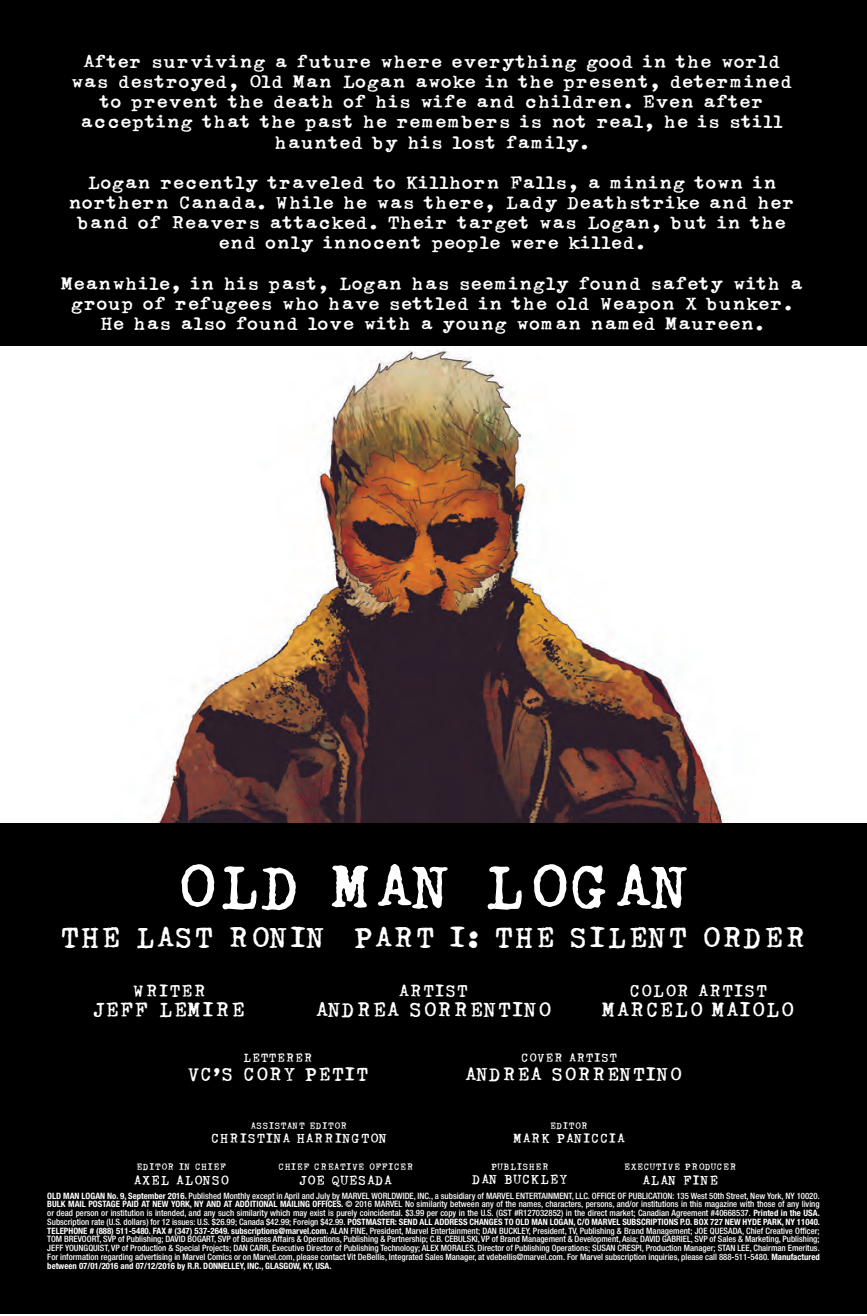
<style>
.page{position:relative;width:867px;height:1316px;background:#fff}
.page>*{position:absolute;margin:0;border:0;box-sizing:border-box;transform-origin:0 0}
.t1{font:63px "Typo American Com";color:#fff}
.t2{font:29.75px "Typo American Com";color:#fff}
.t3{font:21px "Typo American Com";color:#fff}
.t4{font:19.25px "Typo American Com";color:#fff}
.t5{font:18.38px/20.1px "Typo American Com";color:#fff;text-align:center;scale:1.06 1}
.t6{font:17.5px "Typo American Com";color:#fff}
.t7{font:13.47px "Typo American Com";color:#fff}
.t8{font:12.25px "Typo American Com";color:#fff}
.t9{font:9.45px "Typo American Com";color:#fff}
.t10{font:500 condensed 8.75px/8.8px "Helvetica Neue";color:#fff;text-align:justify}
.s1{font-weight:700}
</style>
<div class="page">
<div style="left:0;top:0;width:866px;height:1312px;background:#000001"></div>
<img style="left:0;top:346px;width:866px;height:476px">
<p class="t5" style="left:71px;top:52px;width:682px">After surviving a future where everything good in the world was destroyed, Old Man Logan awoke in the present, determined to prevent the death of his wife and children. Even after accepting that the past he remembers is not real, he is still haunted by his lost family.</p>
<h3 class="t5" style="left:69px;top:172px;width:686px">Logan recently traveled to Killhorn Falls, a mining town in northern Canada. While he was there, Lady Deathstrike and her band of Reavers attacked. Their target was Logan, but in the end only innocent people were killed.</h3>
<h3 class="t5" style="left:61px;top:273px;width:701px">Meanwhile, in his past, Logan has seemingly found safety with a group of refugees who have settled in the old Weapon X bunker.<br>He has also found love with a young woman named Maureen.</h3>
<h1 class="t1" style="left:175px;top:844px;width:519px">OLD MAN LOGAN</h1>
<h2 class="t2" style="left:60px;top:918px;width:748px">THE LAST RONIN PART 1: THE SILENT ORDER</h2>
<h3 class="t6" style="left:132px;top:979px;width:76px">WRITER</h3>
<h3 class="t3" style="left:94px;top:995px;width:153px">JEFF LEMIRE</h3>
<h3 class="t6" style="left:398px;top:979px;width:71px">ARTIST</h3>
<h3 class="t3" style="left:315px;top:995px;width:237px">ANDREA SORRENTINO</h3>
<h3 class="t6" style="left:628px;top:979px;width:140px">COLOR ARTIST</h3>
<h3 class="t3" style="left:602px;top:995px;width:193px">MARCELO MAIOLO</h3>
<h3 class="t8" style="left:243px;top:1049px;width:71px">LETTERER</h3>
<h3 class="t4" style="left:187px;top:1061px;width:183px">VC’S CORY PETIT</h3>
<h3 class="t8" style="left:520px;top:1049px;width:98px">COVER ARTIST</h3>
<h3 class="t4" style="left:465px;top:1061px;width:218px">ANDREA SORRENTINO</h3>
<p class="t9" style="left:250px;top:1118px;width:98px">ASSISTANT EDITOR</p>
<h3 class="t7" style="left:211px;top:1129px;width:178px">CHRISTINA HARRINGTON</h3>
<p class="t9" style="left:550px;top:1118px;width:40px">EDITOR</p>
<h3 class="t7" style="left:513px;top:1129px;width:113px">MARK PANICCIA</h3>
<p class="t9" style="left:136px;top:1159px;width:91px">EDITOR IN CHIEF</p>
<h3 class="t7" style="left:133px;top:1170px;width:97px">AXEL ALONSO</h3>
<p class="t9" style="left:278px;top:1159px;width:137px">CHIEF CREATIVE OFFICER</p>
<h3 class="t7" style="left:300px;top:1170px;width:94px">JOE QUESADA</h3>
<p class="t9" style="left:490px;top:1159px;width:60px">PUBLISHER</p>
<h3 class="t7" style="left:472px;top:1170px;width:97px">DAN BUCKLEY</h3>
<p class="t9" style="left:623px;top:1159px;width:114px">EXECUTIVE PRODUCER</p>
<h3 class="t7" style="left:642px;top:1170px;width:78px">ALAN FINE</h3>
<p class="t10" style="left:47px;top:1190px;width:774px"><span class="s1">OLD MAN LOGAN No. 9, September 2016.</span> Published Monthly except in April and July by MARVEL WORLDWIDE, INC., a subsidiary of MARVEL ENTERTAINMENT, LLC. OFFICE OF PUBLICATION: 135 West 50th Street, New York, NY 10020.<br><span class="s1">BULK MAIL POSTAGE PAID AT NEW YORK, NY AND AT ADDITIONAL MAILING OFFICES.</span> © 2016 MARVEL No similarity between any of the names, characters, persons, and/or institutions in this magazine with those of any living or dead person or institution is intended, and any such similarity which may exist is purely coincidental. $3.99 per copy in the U.S. (GST #R127032852) in the direct market; Canadian Agreement #40668537. <span class="s1">Printed in the USA.<br></span>Subscription rate (U.S. dollars) for 12 issues: U.S. $26.99; Canada $42.99; Foreign $42.99. <span class="s1">POSTMASTER: SEND ALL ADDRESS CHANGES TO OLD MAN LOGAN, C/O MARVEL SUBSCRIPTIONS P.O. BOX 727 NEW HYDE PARK, NY 11040.<br>TELEPHONE # (888) 511-5480. FAX # (347) 537-2649. subscriptions@marvel.com.</span> ALAN FINE, President, Marvel Entertainment; DAN BUCKLEY, President, TV, Publishing &amp; Brand Management; JOE QUESADA, Chief Creative Officer; TOM BREVOORT, SVP of Publishing; DAVID BOGART, SVP of Business Affairs &amp; Operations, Publishing &amp; Partnership; C.B. CEBULSKI, VP of Brand Management &amp; Development, Asia; DAVID GABRIEL, SVP of Sales &amp; Marketing, Publishing; JEFF YOUNGQUIST, VP of Production &amp; Special Projects; DAN CARR, Executive Director of Publishing Technology; ALEX MORALES, Director of Publishing Operations; SUSAN CRESPI, Production Manager; STAN LEE, Chairman Emeritus.<br>For information regarding advertising in Marvel Comics or on Marvel.com, please contact Vit DeBellis, Integrated Sales Manager, at vdebellis@marvel.com. For Marvel subscription inquiries, please call 888-511-5480. <span class="s1">Manufactured between 07/01/2016 and 07/12/2016 by R.R. DONNELLEY, INC., GLASGOW, KY, USA.</span></p>
</div>
